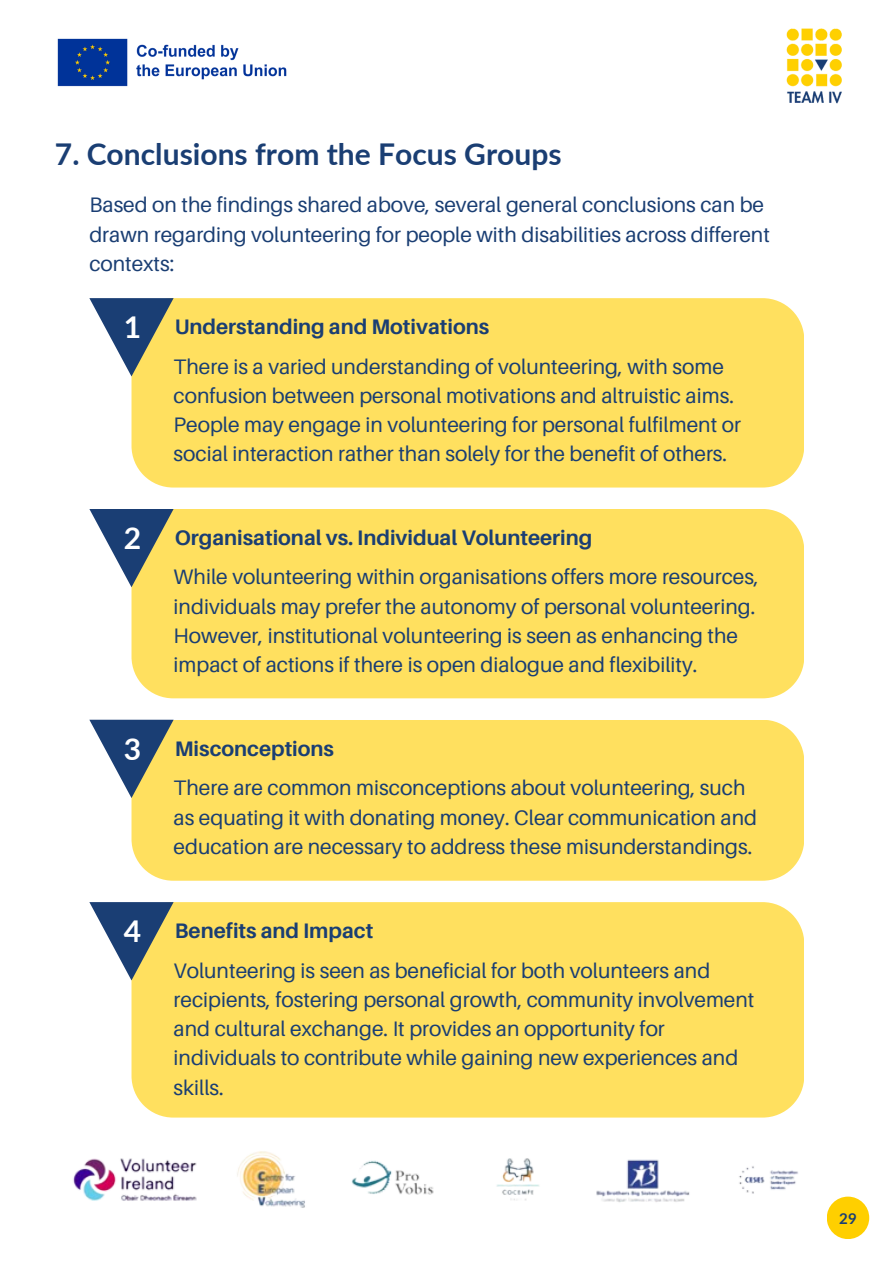
<style>
.page{position:relative;width:894px;height:1264px;background:#fff}
.page>*{position:absolute;margin:0;border:0;box-sizing:border-box;transform-origin:0 0}
.t1{font:700 30px "Lato";color:#1a3e73}
.t2{font:700 30px "Lato";color:#fff}
.t3{font:21px/29.2px "Aileron";color:#1a3e73}
.t4{font:700 21px "Aileron";color:#1a3e73}
.t5{font:700 15px "Lato";color:#1a3e74}
</style>
<div class="page">
<img style="left:73px;top:1151px;width:725px;height:57px">
<div style="left:131px;top:298px;width:673px;height:189px;background:#ffe05f"></div>
<svg style="left:89px;top:298px;width:84px;height:78px"></svg>
<div style="left:131px;top:509px;width:673px;height:189px;background:#ffe05f"></div>
<svg style="left:89px;top:509px;width:84px;height:78px"></svg>
<div style="left:131px;top:719px;width:672px;height:161px;background:#ffe05f"></div>
<svg style="left:89px;top:719px;width:84px;height:79px"></svg>
<div style="left:131px;top:902px;width:673px;height:215px;background:#ffe05f"></div>
<svg style="left:89px;top:902px;width:84px;height:78px"></svg>
<div style="left:826px;top:1196px;width:43px;height:42px;background:#ffcf00;border-radius:50%"></div>
<img style="left:57px;top:38px;width:230px;height:49px">
<img style="left:786px;top:28px;width:56px;height:76px">
<p class="t1" style="left:55px;top:135px;width:508px">7. Conclusions from the Focus Groups</p>
<h1 class="t3" style="left:89px;top:190px;width:682px">Based on the findings shared above, several general conclusions can be drawn regarding volunteering for people with disabilities across different contexts:</h1>
<p class="t2" style="left:124px;top:308px;width:19px">1</p>
<h2 class="t4" style="left:175px;top:313px;width:316px">Understanding and Motivations</h2>
<p class="t3" style="left:173px;top:351px;width:568px">There is a varied understanding of volunteering, with some confusion between personal motivations and altruistic aims.<br>People may engage in volunteering for personal fulfilment or social interaction rather than solely for the benefit of others.</p>
<p class="t2" style="left:124px;top:519px;width:19px">2</p>
<h2 class="t4" style="left:175px;top:524px;width:419px">Organisational vs. Individual Volunteering</h2>
<p class="t3" style="left:173px;top:562px;width:586px">While volunteering within organisations offers more resources, individuals may prefer the autonomy of personal volunteering.<br>However, institutional volunteering is seen as enhancing the impact of actions if there is open dialogue and flexibility.</p>
<p class="t2" style="left:124px;top:730px;width:19px">3</p>
<h2 class="t4" style="left:175px;top:735px;width:161px">Misconceptions</h2>
<p class="t3" style="left:173px;top:772px;width:584px">There are common misconceptions about volunteering, such as equating it with donating money. Clear communication and education are necessary to address these misunderstandings.</p>
<p class="t2" style="left:124px;top:912px;width:19px">4</p>
<h2 class="t4" style="left:175px;top:917px;width:200px">Benefits and Impact</h2>
<p class="t3" style="left:173px;top:955px;width:582px">Volunteering is seen as beneficial for both volunteers and recipients, fostering personal growth, community involvement and cultural exchange. It provides an opportunity for individuals to contribute while gaining new experiences and skills.</p>
<p class="t5" style="left:839px;top:1208px;width:19px">29</p>
</div>
